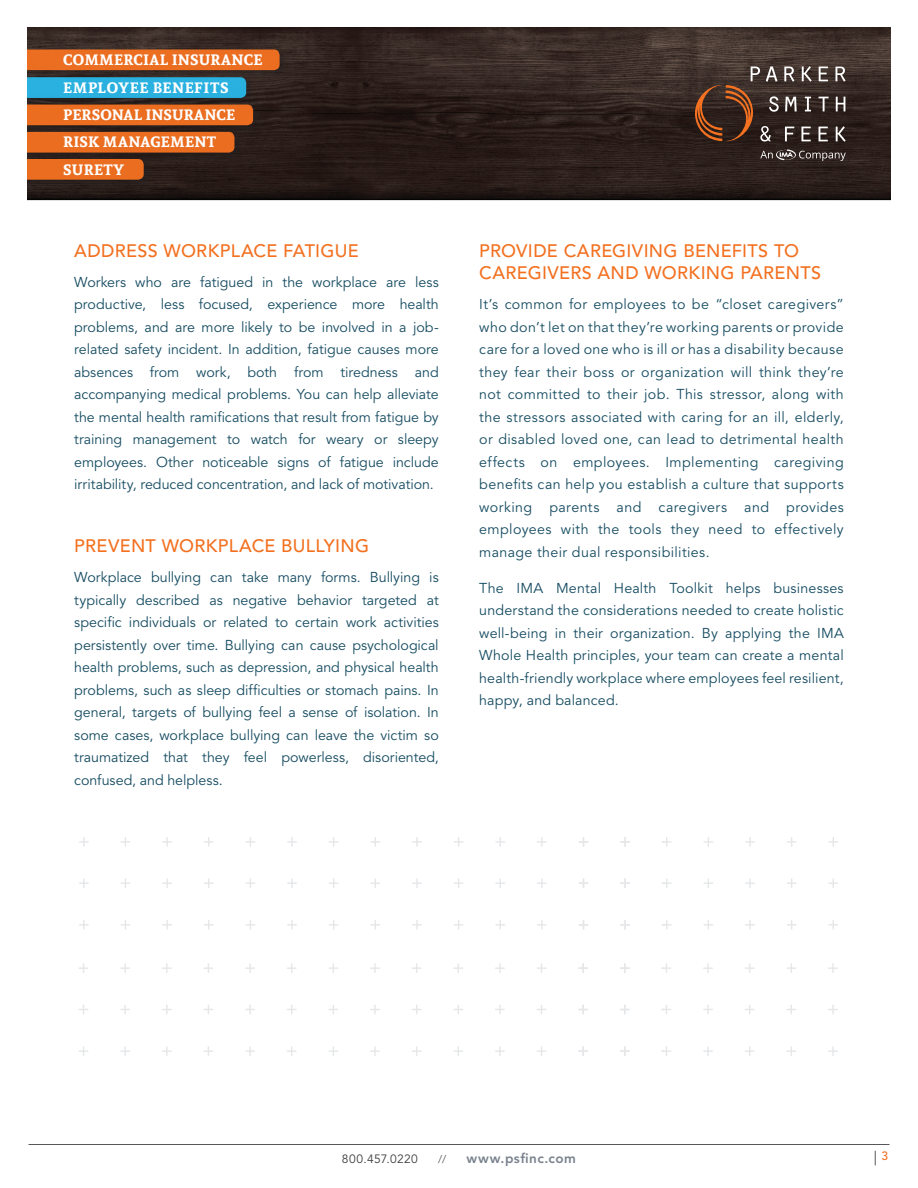
<style>
.page{position:relative;width:918px;height:1188px;background:#fff}
.page>*{position:absolute;margin:0;border:0;box-sizing:border-box;transform-origin:0 0}
.PS_F_Section_Header{font:500 18px/22.5px "Avenir LT Std";letter-spacing:.015em;color:#f37121}
.t1{font:700 15px/27.3px "Andada";letter-spacing:.015em;color:#fff}
.PS_F_Body_Text{font:14.25px/22.5px "Avenir LT Std";letter-spacing:.005em;color:#164c61;text-align:justify}
.t2{font:800 13.5px "Avenir LT Std";letter-spacing:.035em;color:#79828d}
.t3{font:12px "Avenir LT Std";letter-spacing:.03em;color:#3e3e3f}
.t4{font:500 12px "Avenir LT Std";color:#f37121}
.t5{font:11.25px "Avenir LT Std";color:#57585a}
</style>
<div class="page">
<hr style="left:28px;top:1144px;width:862px;height:1px;background:#57585a">
<svg style="left:875px;top:1151px;width:1px;height:14px"></svg>
<svg style="left:79px;top:963px;width:9px;height:10px"></svg>
<svg style="left:120px;top:963px;width:10px;height:10px"></svg>
<svg style="left:162px;top:963px;width:10px;height:10px"></svg>
<svg style="left:204px;top:963px;width:9px;height:10px"></svg>
<svg style="left:245px;top:963px;width:10px;height:10px"></svg>
<svg style="left:287px;top:963px;width:10px;height:10px"></svg>
<svg style="left:329px;top:963px;width:9px;height:10px"></svg>
<svg style="left:370px;top:963px;width:10px;height:10px"></svg>
<svg style="left:412px;top:963px;width:9px;height:10px"></svg>
<svg style="left:453px;top:963px;width:10px;height:10px"></svg>
<svg style="left:495px;top:963px;width:10px;height:10px"></svg>
<svg style="left:537px;top:963px;width:9px;height:10px"></svg>
<svg style="left:79px;top:1005px;width:9px;height:9px"></svg>
<svg style="left:120px;top:1005px;width:10px;height:9px"></svg>
<svg style="left:162px;top:1005px;width:10px;height:9px"></svg>
<svg style="left:203px;top:1005px;width:10px;height:9px"></svg>
<svg style="left:245px;top:1005px;width:10px;height:9px"></svg>
<svg style="left:287px;top:1005px;width:10px;height:9px"></svg>
<svg style="left:328px;top:1005px;width:10px;height:9px"></svg>
<svg style="left:370px;top:1005px;width:10px;height:9px"></svg>
<svg style="left:412px;top:1005px;width:10px;height:9px"></svg>
<svg style="left:453px;top:1005px;width:10px;height:9px"></svg>
<svg style="left:495px;top:1005px;width:10px;height:9px"></svg>
<svg style="left:537px;top:1005px;width:9px;height:9px"></svg>
<svg style="left:79px;top:1046px;width:9px;height:10px"></svg>
<svg style="left:120px;top:1046px;width:10px;height:10px"></svg>
<svg style="left:162px;top:1046px;width:10px;height:10px"></svg>
<svg style="left:204px;top:1046px;width:9px;height:10px"></svg>
<svg style="left:245px;top:1046px;width:10px;height:10px"></svg>
<svg style="left:287px;top:1046px;width:10px;height:10px"></svg>
<svg style="left:329px;top:1046px;width:9px;height:10px"></svg>
<svg style="left:370px;top:1046px;width:10px;height:10px"></svg>
<svg style="left:412px;top:1046px;width:9px;height:10px"></svg>
<svg style="left:453px;top:1046px;width:10px;height:10px"></svg>
<svg style="left:495px;top:1046px;width:10px;height:10px"></svg>
<svg style="left:537px;top:1046px;width:9px;height:10px"></svg>
<svg style="left:578px;top:963px;width:10px;height:10px"></svg>
<svg style="left:620px;top:963px;width:10px;height:10px"></svg>
<svg style="left:661px;top:963px;width:10px;height:10px"></svg>
<svg style="left:703px;top:963px;width:10px;height:10px"></svg>
<svg style="left:745px;top:963px;width:10px;height:10px"></svg>
<svg style="left:786px;top:963px;width:10px;height:10px"></svg>
<svg style="left:828px;top:963px;width:10px;height:10px"></svg>
<svg style="left:578px;top:1005px;width:10px;height:9px"></svg>
<svg style="left:620px;top:1005px;width:10px;height:9px"></svg>
<svg style="left:661px;top:1005px;width:10px;height:9px"></svg>
<svg style="left:703px;top:1005px;width:10px;height:9px"></svg>
<svg style="left:745px;top:1005px;width:10px;height:9px"></svg>
<svg style="left:786px;top:1005px;width:10px;height:9px"></svg>
<svg style="left:828px;top:1005px;width:10px;height:9px"></svg>
<svg style="left:578px;top:1046px;width:10px;height:10px"></svg>
<svg style="left:620px;top:1046px;width:10px;height:10px"></svg>
<svg style="left:661px;top:1046px;width:10px;height:10px"></svg>
<svg style="left:703px;top:1046px;width:10px;height:10px"></svg>
<svg style="left:745px;top:1046px;width:10px;height:10px"></svg>
<svg style="left:787px;top:1046px;width:9px;height:10px"></svg>
<svg style="left:828px;top:1046px;width:10px;height:10px"></svg>
<svg style="left:79px;top:837px;width:10px;height:10px"></svg>
<svg style="left:121px;top:837px;width:9px;height:10px"></svg>
<svg style="left:162px;top:837px;width:10px;height:10px"></svg>
<svg style="left:204px;top:837px;width:10px;height:10px"></svg>
<svg style="left:246px;top:837px;width:9px;height:10px"></svg>
<svg style="left:287px;top:837px;width:10px;height:10px"></svg>
<svg style="left:329px;top:837px;width:9px;height:10px"></svg>
<svg style="left:370px;top:837px;width:10px;height:10px"></svg>
<svg style="left:412px;top:837px;width:10px;height:10px"></svg>
<svg style="left:454px;top:837px;width:9px;height:10px"></svg>
<svg style="left:495px;top:837px;width:10px;height:10px"></svg>
<svg style="left:537px;top:837px;width:10px;height:10px"></svg>
<svg style="left:79px;top:878px;width:10px;height:10px"></svg>
<svg style="left:121px;top:878px;width:9px;height:10px"></svg>
<svg style="left:162px;top:878px;width:10px;height:10px"></svg>
<svg style="left:204px;top:878px;width:10px;height:10px"></svg>
<svg style="left:246px;top:878px;width:9px;height:10px"></svg>
<svg style="left:287px;top:878px;width:10px;height:10px"></svg>
<svg style="left:329px;top:878px;width:10px;height:10px"></svg>
<svg style="left:370px;top:878px;width:10px;height:10px"></svg>
<svg style="left:412px;top:878px;width:10px;height:10px"></svg>
<svg style="left:454px;top:878px;width:9px;height:10px"></svg>
<svg style="left:495px;top:878px;width:10px;height:10px"></svg>
<svg style="left:537px;top:878px;width:10px;height:10px"></svg>
<svg style="left:79px;top:920px;width:10px;height:10px"></svg>
<svg style="left:121px;top:920px;width:9px;height:10px"></svg>
<svg style="left:162px;top:920px;width:10px;height:10px"></svg>
<svg style="left:204px;top:920px;width:10px;height:10px"></svg>
<svg style="left:246px;top:920px;width:9px;height:10px"></svg>
<svg style="left:287px;top:920px;width:10px;height:10px"></svg>
<svg style="left:329px;top:920px;width:10px;height:10px"></svg>
<svg style="left:370px;top:920px;width:10px;height:10px"></svg>
<svg style="left:412px;top:920px;width:10px;height:10px"></svg>
<svg style="left:454px;top:920px;width:9px;height:10px"></svg>
<svg style="left:495px;top:920px;width:10px;height:10px"></svg>
<svg style="left:537px;top:920px;width:10px;height:10px"></svg>
<svg style="left:579px;top:837px;width:9px;height:10px"></svg>
<svg style="left:620px;top:837px;width:10px;height:10px"></svg>
<svg style="left:662px;top:837px;width:10px;height:10px"></svg>
<svg style="left:704px;top:837px;width:9px;height:10px"></svg>
<svg style="left:745px;top:837px;width:10px;height:10px"></svg>
<svg style="left:787px;top:837px;width:9px;height:10px"></svg>
<svg style="left:828px;top:837px;width:10px;height:10px"></svg>
<svg style="left:579px;top:878px;width:9px;height:10px"></svg>
<svg style="left:620px;top:878px;width:10px;height:10px"></svg>
<svg style="left:662px;top:878px;width:10px;height:10px"></svg>
<svg style="left:704px;top:878px;width:9px;height:10px"></svg>
<svg style="left:745px;top:878px;width:10px;height:10px"></svg>
<svg style="left:787px;top:878px;width:10px;height:10px"></svg>
<svg style="left:828px;top:878px;width:10px;height:10px"></svg>
<svg style="left:579px;top:920px;width:9px;height:10px"></svg>
<svg style="left:620px;top:920px;width:10px;height:10px"></svg>
<svg style="left:662px;top:920px;width:10px;height:10px"></svg>
<svg style="left:704px;top:920px;width:9px;height:10px"></svg>
<svg style="left:745px;top:920px;width:10px;height:10px"></svg>
<svg style="left:787px;top:920px;width:9px;height:10px"></svg>
<svg style="left:828px;top:920px;width:10px;height:10px"></svg>
<svg style="left:27px;top:27px;width:864px;height:174px;background:#463227"></svg>
<p class="t1" style="left:63px;top:46px;width:201px">COMMERCIAL INSURANCE<br>EMPLOYEE BENEFITS<br>PERSONAL INSURANCE<br>RISK MANAGEMENT<br>SURETY</p>
<p class="PS_F_Section_Header" style="left:74px;top:240px;width:286px">ADDRESS WORKPLACE FATIGUE</p>
<p class="PS_F_Body_Text" style="left:74px;top:271px;width:366px">Workers who are fatigued in the workplace are less productive, less focused, experience more health problems, and are more likely to be involved in a job&shy;related safety incident. In addition, fatigue causes more absences from work, both from tiredness and accompanying medical problems. You can help alleviate the mental health ramifications that result from fatigue by training management to watch for weary or sleepy employees. Other noticeable signs of fatigue include irritability, reduced concentration, and lack of motivation.</p>
<p class="PS_F_Section_Header" style="left:74px;top:535px;width:296px">PREVENT WORKPLACE BULLYING</p>
<p class="PS_F_Body_Text" style="left:74px;top:566px;width:366px">Workplace bullying can take many forms. Bullying is typically described as negative behavior targeted at specific individuals or related to certain work activities persistently over time. Bullying can cause psychological health problems, such as depression, and physical health problems, such as sleep difficulties or stomach pains. In general, targets of bullying feel a sense of isolation. In some cases, workplace bullying can leave the victim so traumatized that they feel powerless, disoriented, confused, and helpless.</p>
<p class="PS_F_Section_Header" style="left:479px;top:240px;width:343px">PROVIDE CAREGIVING BENEFITS TO<br>CAREGIVERS AND WORKING PARENTS</p>
<p class="PS_F_Body_Text" style="left:479px;top:293px;width:366px">It’s common for employees to be “closet caregivers” who don’t let on that they’re working parents or provide care for a loved one who is ill or has a disability because they fear their boss or organization will think they’re not committed to their job. This stressor, along with the stressors associated with caring for an ill, elderly, or disabled loved one, can lead to detrimental health effects on employees. Implementing caregiving benefits can help you establish a culture that supports working parents and caregivers and provides employees with the tools they need to effectively manage their dual responsibilities.</p>
<p class="PS_F_Body_Text" style="left:479px;top:577px;width:366px">The IMA Mental Health Toolkit helps businesses understand the considerations needed to create holistic well-being in their organization. By applying the IMA Whole Health principles, your team can create a mental health-friendly workplace where employees feel resilient, happy, and balanced.</p>
<p class="t3" style="left:342px;top:1152px;width:77px">800.457.0220</p>
<p class="t5" style="left:438px;top:1152px;width:9px">//</p>
<p class="t2" style="left:467px;top:1150px;width:111px">www.psfinc.com</p>
<p class="t4" style="left:881px;top:1149px;width:8px">3</p>
</div>
